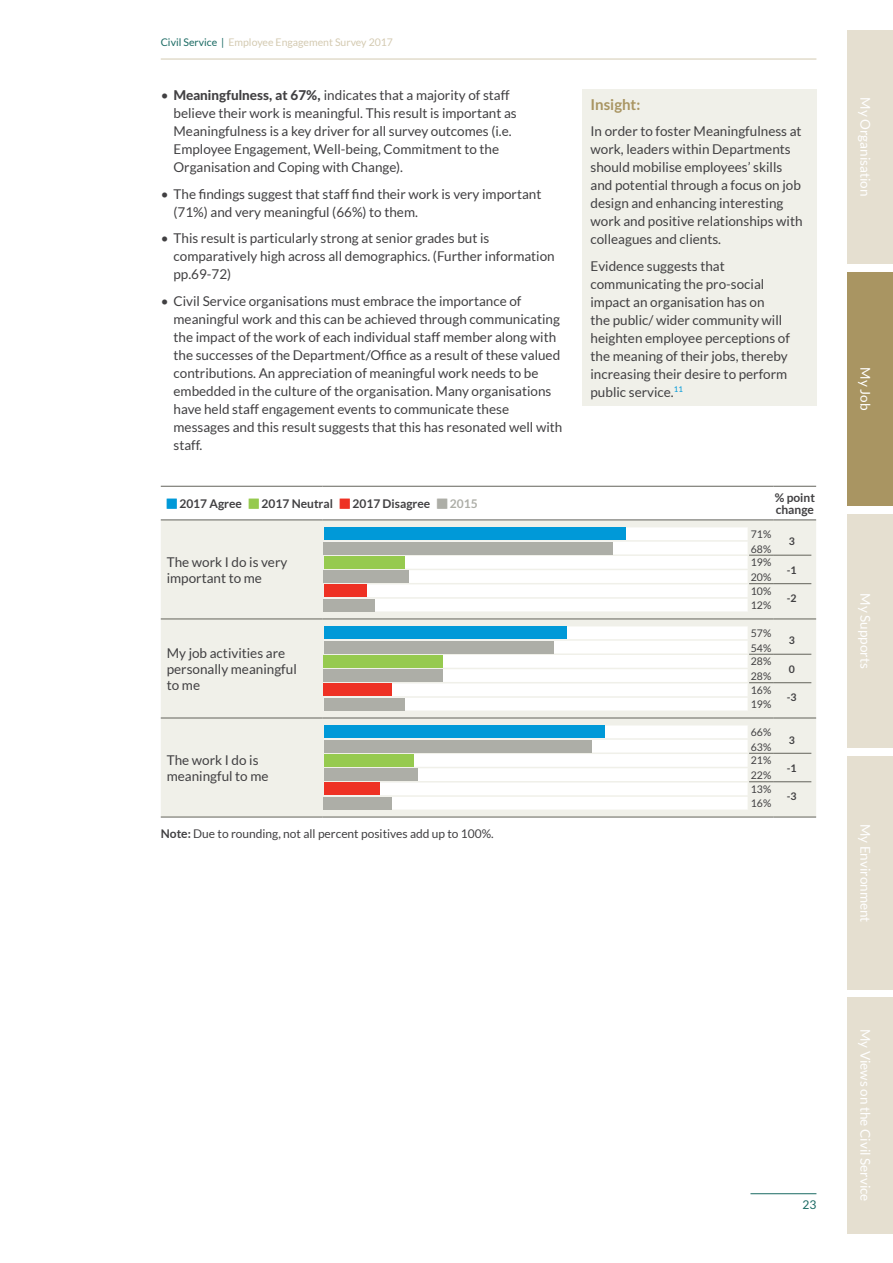
<style>
.page{position:relative;width:893px;height:1263px;background:#fff}
.page>*{position:absolute;margin:0;border:0;box-sizing:border-box;transform-origin:0 0}
.t1{font:700 15px "Lato";color:#a99562}
.t2{font:13.5px/18px "Lato";color:#414042}
.t3{font:13.5px "Lato";color:#fff}
.t4{font:12px "Lato";color:#414042}
.t5{font:700 12px/12px "Lato";color:#414042}
.t6{font:700 12px "Lato";color:#adaea7}
.t7{font:12px "Lato";color:#1a6a63}
.t8{font:10.5px/13.6px "Lato";color:#414042}
.t9{font:10.5px "Lato";color:#d4cab1}
.t10{font:700 10.5px "Lato";color:#414042}
.s1{color:#1a6a63}
.s2{font-weight:800}
.s3{font-weight:700}
</style>
<div class="page">
<hr style="left:161px;top:59px;width:655px;height:1px;background:#d4cab1">
<hr style="left:0;top:0;width:1px;height:1263px;background:#a99562">
<div style="left:161px;top:521px;width:655px;height:296px;background:#f0f0e9"></div>
<hr style="left:161px;top:520px;width:161px;height:1px;background:#63635b">
<hr style="left:322px;top:520px;width:452px;height:1px;background:#63635b">
<hr style="left:774px;top:520px;width:42px;height:1px;background:#63635b">
<hr style="left:161px;top:619px;width:161px;height:1px;background:#63635b">
<hr style="left:322px;top:619px;width:452px;height:1px;background:#63635b">
<hr style="left:774px;top:619px;width:42px;height:1px;background:#63635b">
<hr style="left:161px;top:718px;width:161px;height:1px;background:#63635b">
<hr style="left:322px;top:718px;width:452px;height:1px;background:#63635b">
<hr style="left:774px;top:718px;width:42px;height:1px;background:#63635b">
<hr style="left:161px;top:817px;width:161px;height:1px;background:#63635b">
<hr style="left:322px;top:817px;width:452px;height:1px;background:#63635b">
<hr style="left:774px;top:817px;width:42px;height:1px;background:#63635b">
<hr style="left:774px;top:526px;width:39px;height:1px;background:#f0f0e9">
<svg style="left:811px;top:527px;width:2px;height:84px"></svg>
<hr style="left:322px;top:611px;width:426px;height:2px;background:#f0f0e9">
<hr style="left:748px;top:611px;width:26px;height:2px;background:#f0f0e9">
<hr style="left:774px;top:611px;width:39px;height:2px;background:#f0f0e9">
<hr style="left:774px;top:555px;width:37px;height:1px;background:#63635b">
<hr style="left:774px;top:583px;width:37px;height:1px;background:#63635b">
<svg style="left:322px;top:526px;width:453px;height:86px"></svg>
<div style="left:324px;top:527px;width:302px;height:13px;background:#0099d8"></div>
<div style="left:324px;top:542px;width:289px;height:12px;background:#adaea7"></div>
<div style="left:324px;top:556px;width:81px;height:13px;background:#96ca4f"></div>
<div style="left:324px;top:570px;width:85px;height:13px;background:#adaea7"></div>
<div style="left:324px;top:584px;width:42px;height:13px;background:#ee3124"></div>
<div style="left:324px;top:599px;width:51px;height:12px;background:#adaea7"></div>
<hr style="left:774px;top:625px;width:39px;height:1px;background:#f0f0e9">
<svg style="left:811px;top:626px;width:2px;height:84px"></svg>
<hr style="left:322px;top:710px;width:426px;height:2px;background:#f0f0e9">
<hr style="left:748px;top:710px;width:26px;height:2px;background:#f0f0e9">
<hr style="left:774px;top:710px;width:39px;height:2px;background:#f0f0e9">
<hr style="left:774px;top:654px;width:37px;height:1px;background:#63635b">
<hr style="left:774px;top:682px;width:37px;height:1px;background:#63635b">
<svg style="left:322px;top:625px;width:453px;height:86px"></svg>
<div style="left:324px;top:626px;width:242px;height:13px;background:#0099d8"></div>
<div style="left:324px;top:641px;width:229px;height:12px;background:#adaea7"></div>
<div style="left:324px;top:655px;width:119px;height:13px;background:#96ca4f"></div>
<div style="left:324px;top:669px;width:119px;height:13px;background:#adaea7"></div>
<div style="left:324px;top:683px;width:68px;height:13px;background:#ee3124"></div>
<div style="left:324px;top:698px;width:81px;height:12px;background:#adaea7"></div>
<hr style="left:774px;top:724px;width:39px;height:1px;background:#f0f0e9">
<svg style="left:811px;top:725px;width:2px;height:84px"></svg>
<hr style="left:322px;top:809px;width:426px;height:2px;background:#f0f0e9">
<hr style="left:748px;top:809px;width:26px;height:2px;background:#f0f0e9">
<hr style="left:774px;top:809px;width:39px;height:2px;background:#f0f0e9">
<hr style="left:774px;top:753px;width:37px;height:1px;background:#63635b">
<hr style="left:774px;top:781px;width:37px;height:1px;background:#63635b">
<svg style="left:322px;top:724px;width:453px;height:86px"></svg>
<div style="left:324px;top:725px;width:280px;height:13px;background:#0099d8"></div>
<div style="left:324px;top:740px;width:268px;height:12px;background:#adaea7"></div>
<div style="left:324px;top:754px;width:89px;height:13px;background:#96ca4f"></div>
<div style="left:324px;top:768px;width:93px;height:13px;background:#adaea7"></div>
<div style="left:324px;top:782px;width:55px;height:13px;background:#ee3124"></div>
<div style="left:324px;top:797px;width:68px;height:12px;background:#adaea7"></div>
<div style="left:582px;top:89px;width:234px;height:316px;background:#f0f0e9"></div>
<hr style="left:750px;top:1193px;width:66px;height:1px;background:#1a6a63">
<div style="left:848px;top:30px;width:45px;height:234px;background:#e5dfd0"></div>
<div style="left:848px;top:997px;width:45px;height:236px;background:#e5dfd0"></div>
<div style="left:848px;top:756px;width:45px;height:234px;background:#e5dfd0"></div>
<div style="left:848px;top:514px;width:45px;height:234px;background:#e5dfd0"></div>
<div style="left:848px;top:272px;width:45px;height:234px;background:#a99562"></div>
<svg style="left:161px;top:486px;width:655px;height:34px"></svg>
<p class="t9" style="left:161px;top:36px;width:234px"><span class="s1">Civil Service |</span> Employee Engagement Survey 2017</p>
<p class="t2" style="left:174px;top:86px;width:345px;text-indent:-13px">• <span class="s2">Meaningfulness, at 67%,</span> indicates that a majority of staff believe their work is meaningful. This result is important as Meaningfulness is a key driver for all survey outcomes (i.e.<br>Employee Engagement, Well-being, Commitment to the Organisation and Coping with Change).</p>
<p class="t2" style="left:174px;top:185px;width:369px;text-indent:-13px">• The findings suggest that staff find their work is very important (71%) and very meaningful (66%) to them.</p>
<p class="t2" style="left:174px;top:229px;width:383px;text-indent:-13px">• This result is particularly strong at senior grades but is comparatively high across all demographics. (Further information pp.69-72)</p>
<p class="t2" style="left:174px;top:292px;width:390px;text-indent:-13px">• Civil Service organisations must embrace the importance of meaningful work and this can be achieved through communicating the impact of the work of each individual staff member along with the successes of the Department/Office as a result of these valued contributions. An appreciation of meaningful work needs to be embedded in the culture of the organisation. Many organisations have held staff engagement events to communicate these messages and this result suggests that this has resonated well with staff.</p>
<p class="t1" style="left:590px;top:96px;width:51px">Insight:</p>
<p class="t2" style="left:590px;top:122px;width:214px">In order to foster Meaningfulness at work, leaders within Departments should mobilise employees’ skills and potential through a focus on job design and enhancing interesting work and positive relationships with colleagues and clients.</p>
<p class="t2" style="left:590px;top:257px;width:201px">Evidence suggests that communicating the pro-social impact an organisation has on<br>the public/ wider community will heighten employee perceptions of the meaning of their jobs, thereby increasing their desire to perform public service.<sup>11</sup></p>
<p class="t5" style="left:179px;top:498px;width:64px">2017 Agree</p>
<p class="t5" style="left:262px;top:498px;width:73px">2017 Neutral</p>
<p class="t5" style="left:352px;top:498px;width:79px">2017 Disagree</p>
<p class="t6" style="left:450px;top:497px;width:29px">2015</p>
<p class="t5" style="left:775px;top:491px;width:42px">% point change</p>
<p class="t2" style="left:167px;top:554px;width:122px;line-height:16.2px">The work I do is very important to me</p>
<p class="t2" style="left:167px;top:645px;width:131px;line-height:16.2px">My job activities are personally meaningful to me</p>
<p class="t2" style="left:167px;top:752px;width:103px;line-height:16.2px">The work I do is meaningful to me</p>
<p class="t4" style="left:161px;top:827px;width:334px"><span class="s3">Note:</span> Due to rounding, not all percent positives add up to 100%.</p>
<p class="t8" style="left:751px;top:527px;width:22px">71%</p>
<p class="t8" style="left:751px;top:542px;width:22px">68%<br>19%</p>
<p class="t8" style="left:751px;top:570px;width:22px">20%<br>10%</p>
<p class="t8" style="left:751px;top:599px;width:22px">12%</p>
<p class="t8" style="left:751px;top:626px;width:22px">57%</p>
<p class="t8" style="left:751px;top:641px;width:22px">54%<br>28%</p>
<p class="t8" style="left:751px;top:669px;width:22px">28%<br>16%</p>
<p class="t8" style="left:751px;top:698px;width:22px">19%</p>
<p class="t8" style="left:751px;top:725px;width:22px">66%</p>
<p class="t8" style="left:751px;top:740px;width:22px">63%<br>21%</p>
<p class="t8" style="left:751px;top:768px;width:22px">22%<br>13%</p>
<p class="t8" style="left:751px;top:797px;width:22px">16%</p>
<p class="t10" style="left:789px;top:536px;width:8px">3</p>
<p class="t10" style="left:787px;top:564px;width:11px">-1</p>
<p class="t10" style="left:787px;top:592px;width:11px">-2</p>
<p class="t10" style="left:789px;top:635px;width:8px">3</p>
<p class="t10" style="left:789px;top:663px;width:8px">0</p>
<p class="t10" style="left:787px;top:691px;width:11px">-3</p>
<p class="t10" style="left:789px;top:734px;width:8px">3</p>
<p class="t10" style="left:787px;top:762px;width:11px">-1</p>
<p class="t10" style="left:787px;top:790px;width:11px">-3</p>
<p class="t3" style="left:873px;top:97px;width:101px;rotate:90deg">My Organisation</p>
<p class="t3" style="left:873px;top:367px;width:44px;rotate:90deg">My Job</p>
<p class="t3" style="left:873px;top:593px;width:77px;rotate:90deg">My Supports</p>
<p class="t3" style="left:873px;top:824px;width:100px;rotate:90deg">My Environment</p>
<p class="t7" style="left:802px;top:1198px;width:15px">23</p>
<p class="t3" style="left:873px;top:1029px;width:174px;rotate:90deg">My Views on the Civil Service</p>
</div>
